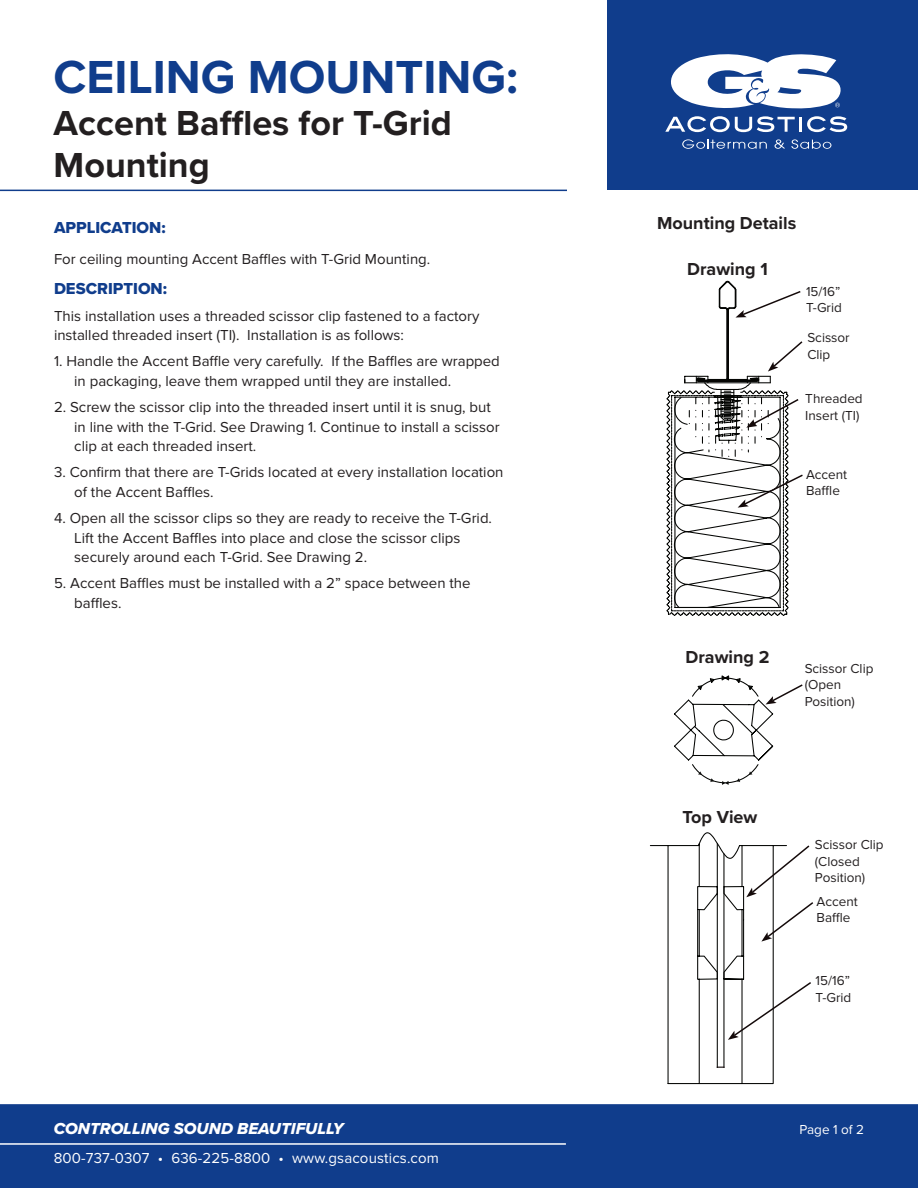
<style>
.page{position:relative;width:918px;height:1188px;background:#fff}
.page>*{position:absolute;margin:0;border:0;box-sizing:border-box;transform-origin:0 0}
.t1{font:700 48px "Proxima Nova";color:#103d8c}
.t2{font:700 36px/42px "Proxima Nova";color:#231f20}
.t3{font:700 18px "Proxima Nova";color:#231f20}
.t4{font:16.5px "Proxima Nova Extrabld It";color:#fff}
.t5{font:16.5px "Proxima Nova Extrabld";color:#103d8c}
.t6{font:15px/19.5px "Proxima Nova";color:#231f20}
.t7{font:15px "Proxima Nova";letter-spacing:.01em;color:#fff}
.t8{font:13.5px/16.5px "Proxima Nova";color:#231f20}
.t9{font:13.5px "Proxima Nova";color:#fff}
</style>
<div class="page">
<div style="left:0;top:1104px;width:918px;height:84px;background:#103d8c"></div>
<div style="left:607px;top:0;width:311px;height:190px;background:#103d8c"></div>
<svg style="left:682px;top:139px;width:85px;height:10px"></svg>
<svg style="left:775px;top:139px;width:10px;height:10px"></svg>
<svg style="left:791px;top:139px;width:40px;height:10px"></svg>
<svg style="left:665px;top:116px;width:130px;height:16px"></svg>
<hr style="left:799px;top:117px;width:3px;height:15px;background:#fff">
<svg style="left:807px;top:116px;width:40px;height:16px"></svg>
<svg style="left:671px;top:54px;width:170px;height:55px"></svg>
<hr style="left:0;top:1143px;width:566px;height:2px;background:#fff">
<hr style="left:0;top:190px;width:567px;height:1px;background:#103d8c">
<svg style="left:666px;top:280px;width:137px;height:336px"></svg>
<svg style="left:649px;top:845px;width:125px;height:240px"></svg>
<svg style="left:674px;top:675px;width:129px;height:110px"></svg>
<svg style="left:693px;top:832px;width:121px;height:236px"></svg>
<h1 class="t1" style="left:54px;top:41px;width:466px">CEILING MOUNTING:</h1>
<h2 class="t2" style="left:54px;top:101px;width:400px">Accent Baffles for T-Grid<br>Mounting</h2>
<p class="t5" style="left:54px;top:215px;width:113px">APPLICATION:</p>
<p class="t6" style="left:54px;top:249px;width:378px">For ceiling mounting Accent Baffles with T-Grid Mounting.</p>
<p class="t5" style="left:54px;top:277px;width:115px">DESCRIPTION:</p>
<p class="t6" style="left:54px;top:306px;width:427px">This installation uses a threaded scissor clip fastened to a factory installed threaded insert (TI). Installation is as follows:</p>
<p class="t6" style="left:74px;top:352px;width:427px;text-indent:-20px">1. Handle the Accent Baffle very carefully. If the Baffles are wrapped in packaging, leave them wrapped until they are installed.</p>
<p class="t6" style="left:74px;top:398px;width:427px;text-indent:-20px">2. Screw the scissor clip into the threaded insert until it is snug, but in line with the T-Grid. See Drawing 1. Continue to install a scissor clip at each threaded insert.</p>
<p class="t6" style="left:74px;top:463px;width:431px;text-indent:-20px">3. Confirm that there are T-Grids located at every installation location of the Accent Baffles.</p>
<p class="t6" style="left:74px;top:509px;width:419px;text-indent:-20px">4. Open all the scissor clips so they are ready to receive the T-Grid.<br>Lift the Accent Baffles into place and close the scissor clips securely around each T-Grid. See Drawing 2.</p>
<p class="t6" style="left:74px;top:574px;width:398px;text-indent:-20px">5. Accent Baffles must be installed with a 2” space between the baffles.</p>
<p class="t4" style="left:54px;top:1116px;width:291px">CONTROLLING SOUND BEAUTIFULLY</p>
<p class="t7" style="left:54px;top:1150px;width:387px">800-737-0307 • 636-225-8800 • www.gsacoustics.com</p>
<p class="t3" style="left:657px;top:210px;width:141px">Mounting Details</p>
<p class="t3" style="left:687px;top:256px;width:82px">Drawing 1</p>
<p class="t8" style="left:806px;top:283px;width:37px">15/16”<br>T-Grid</p>
<p class="t8" style="left:807px;top:330px;width:44px">Scissor<br>Clip</p>
<p class="t8" style="left:805px;top:391px;width:59px">Threaded<br>Insert (TI)</p>
<p class="t8" style="left:806px;top:466px;width:43px">Accent<br>Baffle</p>
<p class="t3" style="left:686px;top:643px;width:85px">Drawing 2</p>
<p class="t8" style="left:805px;top:660px;width:70px">Scissor Clip (Open<br>Position)</p>
<p class="t3" style="left:683px;top:804px;width:76px">Top View</p>
<p class="t8" style="left:815px;top:837px;width:70px">Scissor Clip (Closed<br>Position)</p>
<p class="t8" style="left:817px;top:893px;width:43px">Accent<br>Baffle</p>
<p class="t8" style="left:816px;top:973px;width:37px">15/16”<br>T-Grid</p>
<p class="t9" style="left:800px;top:1122px;width:66px">Page 1 of 2</p>
</div>
